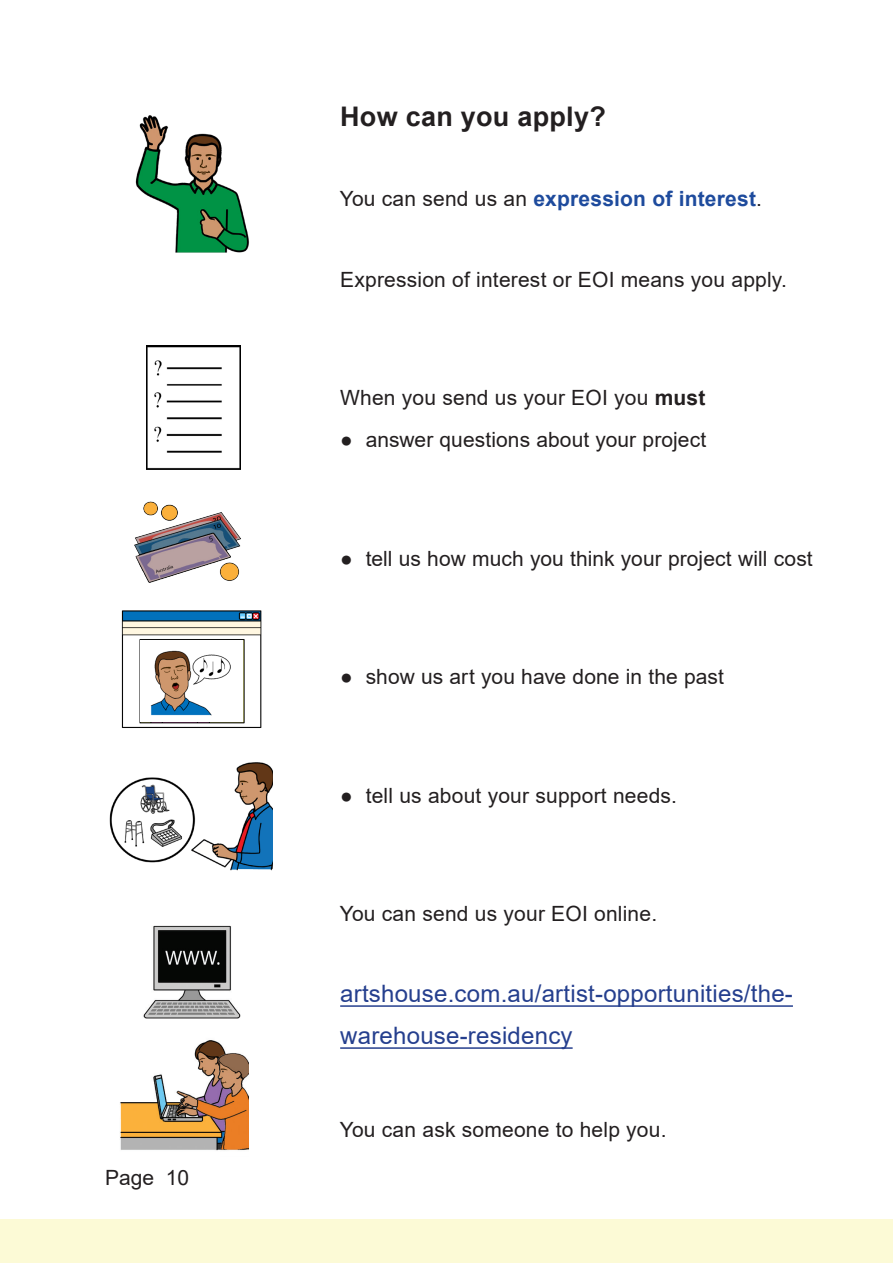
<style>
.page{position:relative;width:893px;height:1263px;background:#fff}
.page>*{position:absolute;margin:0;border:0;box-sizing:border-box;transform-origin:0 0}
.Heading_1_-_size_18_BOLD{font:700 27px "Arial";letter-spacing:.01em;color:#231f20}
.Body_1_line_space{font:24px/42px "Arial";letter-spacing:.01em;color:#253f8e}
.Body_2_line_space{font:21px "Arial";letter-spacing:.01em;color:#231f20}
.Body_1_line_space-2{font:700 21px "Arial";letter-spacing:.01em;color:#1e4b9d}
.Bullet_lead_sentence{font:21px "Arial";letter-spacing:.01em;color:#231f20}
.Body_1_line_space-3{font:21px "Arial";letter-spacing:.01em;color:#231f20}
.s1{font-weight:400;color:#231f20}
.s2{font-weight:700}
</style>
<div class="page">
<div style="left:0;top:1219px;width:893px;height:44px;background:#fcfad6"></div>
<hr style="left:340px;top:1005px;width:453px;height:2px;background:#253f8e">
<hr style="left:340px;top:1047px;width:233px;height:2px;background:#253f8e">
<img style="left:135px;top:115px;width:114px;height:138px">
<img style="left:146px;top:346px;width:94px;height:124px">
<img style="left:134px;top:501px;width:107px;height:82px">
<img style="left:121px;top:610px;width:141px;height:118px">
<div style="left:141px;top:640px;width:102px;height:82px;background:#fff"></div>
<img style="left:150px;top:650px;width:81px;height:66px">
<img style="left:109px;top:762px;width:164px;height:109px">
<img style="left:143px;top:925px;width:98px;height:94px">
<img style="left:120px;top:1040px;width:128px;height:111px">
<p class="Body_2_line_space" style="left:105px;top:1163px;width:86px">Page 10</p>
<h2 class="Heading_1_-_size_18_BOLD" style="left:340px;top:97px;width:267px">How can you apply?</h2>
<p class="Body_1_line_space-2" style="left:340px;top:184px;width:424px"><span class="s1">You can send us an</span> expression of interest<span class="s1">.</span></p>
<p class="Body_2_line_space" style="left:340px;top:265px;width:448px">Expression of interest or EOI means you apply.</p>
<p class="Bullet_lead_sentence" style="left:340px;top:383px;width:367px">When you send us your EOI you <span class="s2">must</span></p>
<p class="Body_2_line_space" style="left:340px;top:425px;width:368px">● answer questions about your project</p>
<p class="Body_2_line_space" style="left:340px;top:544px;width:474px">● tell us how much you think your project will cost</p>
<p class="Body_2_line_space" style="left:340px;top:662px;width:385px">● show us art you have done in the past</p>
<p class="Body_2_line_space" style="left:340px;top:781px;width:338px">● tell us about your support needs.</p>
<p class="Body_1_line_space-3" style="left:340px;top:899px;width:319px">You can send us your EOI online.</p>
<p class="Body_1_line_space" style="left:340px;top:972px;width:454px">artshouse.com.au/artist-opportunities/the&shy;warehouse-residency</p>
<p class="Body_2_line_space" style="left:340px;top:1115px;width:328px">You can ask someone to help you.</p>
</div>
